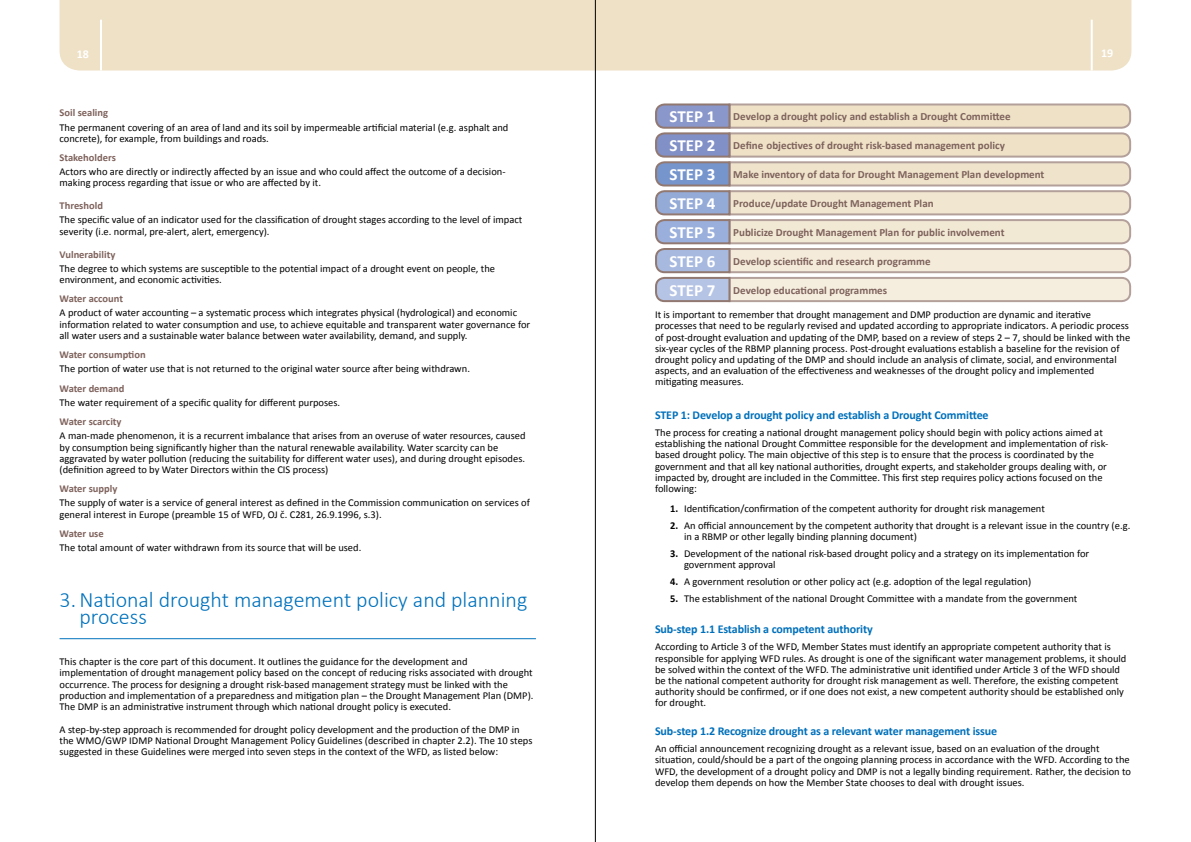
<style>
.page{position:relative;width:1191px;height:842px;background:#fff}
.page>*{position:absolute;margin:0;border:0;box-sizing:border-box;transform-origin:0 0}
.t1{font:300 22px/17px "Calibri";color:#0072bc}
.t2{font:700 17px/28.9px "Calibri";color:#fff;text-align:justify}
.t3{font:700 12px "Calibri";letter-spacing:-.01em;color:#0070bb}
.t4{font:700 12px "Calibri";color:#fff}
.t5{font:700 11px "Calibri";color:#7e625c}
.t6{font:10.5px/11.2px "Calibri";color:#000}
.t7{font:700 10.5px "Calibri";color:#7e625c}
.s1{font-weight:700}
</style>
<div class="page">
<div style="left:60px;top:0;width:1071px;height:71px;background:#eee1c6"></div>
<hr style="left:1090px;top:20px;width:2px;height:51px;background:#fff">
<hr style="left:100px;top:20px;width:2px;height:51px;background:#fff">
<hr style="left:60px;top:638px;width:476px;height:1px;background:#0072bc">
<hr style="left:595px;top:0;width:1px;height:842px;background:#000">
<svg style="left:655px;top:103px;width:477px;height:200px;background:#ded7cd"></svg>
<p class="t4" style="left:77px;top:47px;width:14px">18</p>
<p class="t4" style="left:1101px;top:46px;width:14px">19</p>
<p class="t7" style="left:60px;top:106px;width:50px">Soil sealing</p>
<p class="t6" style="left:60px;top:121px;width:450px">The permanent covering of an area of land and its soil by impermeable artificial material (e.g. asphalt and concrete), for example, from buildings and roads.</p>
<p class="t7" style="left:60px;top:151px;width:58px">Stakeholders</p>
<p class="t6" style="left:60px;top:166px;width:447px">Actors who are directly or indirectly affected by an issue and who could affect the outcome of a decision&shy;making process regarding that issue or who are affected by it.</p>
<p class="t7" style="left:60px;top:199px;width:45px">Threshold</p>
<p class="t6" style="left:60px;top:214px;width:464px">The specific value of an indicator used for the classification of drought stages according to the level of impact severity (i.e. normal, pre-alert, alert, emergency).</p>
<p class="t7" style="left:60px;top:247px;width:57px">Vulnerability</p>
<p class="t6" style="left:60px;top:263px;width:437px">The degree to which systems are susceptible to the potential impact of a drought event on people, the environment, and economic activities.</p>
<p class="t7" style="left:60px;top:292px;width:65px">Water account</p>
<p class="t6" style="left:60px;top:307px;width:472px">A product of water accounting – a systematic process which integrates physical (hydrological) and economic information related to water consumption and use, to achieve equitable and transparent water governance for all water users and a sustainable water balance between water availability, demand, and supply.</p>
<p class="t7" style="left:60px;top:348px;width:88px">Water consumption</p>
<p class="t6" style="left:60px;top:363px;width:412px">The portion of water use that is not returned to the original water source after being withdrawn.</p>
<p class="t7" style="left:60px;top:382px;width:67px">Water demand</p>
<p class="t6" style="left:60px;top:397px;width:282px">The water requirement of a specific quality for different purposes.</p>
<p class="t7" style="left:60px;top:415px;width:64px">Water scarcity</p>
<p class="t6" style="left:60px;top:430px;width:467px">A man-made phenomenon, it is a recurrent imbalance that arises from an overuse of water resources, caused by consumption being significantly higher than the natural renewable availability. Water scarcity can be aggravated by water pollution (reducing the suitability for different water uses), and during drought episodes. (definition agreed to by Water Directors within the CIS process)</p>
<p class="t7" style="left:60px;top:482px;width:59px">Water supply</p>
<p class="t6" style="left:60px;top:497px;width:472px">The supply of water is a service of general interest as defined in the Commission communication on services of general interest in Europe (preamble 15 of WFD, OJ č. C281, 26.9.1996, s.3).</p>
<p class="t7" style="left:60px;top:527px;width:46px">Water use</p>
<p class="t6" style="left:60px;top:542px;width:303px">The total amount of water withdrawn from its source that will be used.</p>
<h1 class="t1" style="left:80px;top:591px;width:449px;text-indent:-20px">3. National drought management policy and planning process</h1>
<p class="t6" style="left:60px;top:656px;width:475px">This chapter is the core part of this document. It outlines the guidance for the development and implementation of drought management policy based on the concept of reducing risks associated with drought occurrence. The process for designing a drought risk-based management strategy must be linked with the production and implementation of a preparedness and mitigation plan – the Drought Management Plan (DMP).<br>The DMP is an administrative instrument through which national drought policy is executed.</p>
<p class="t6" style="left:60px;top:723px;width:474px">A step-by-step approach is recommended for drought policy development and the production of the DMP in the WMO/GWP IDMP National Drought Management Policy Guidelines (described in chapter 2.2). The 10 steps suggested in these Guidelines were merged into seven steps in the context of the WFD, as listed below:</p>
<h2 class="t2" style="left:669px;top:102px;width:48px">STEP 1<br>STEP 2<br>STEP 3<br>STEP 4<br>STEP 5<br>STEP 6<br>STEP 7</h2>
<p class="t5" style="left:733px;top:110px;width:279px">Develop a drought policy and establish a Drought Committee</p>
<p class="t5" style="left:733px;top:138px;width:273px">Define objectives of drought risk-based management policy</p>
<p class="t5" style="left:733px;top:167px;width:313px">Make inventory of data for Drought Management Plan development</p>
<p class="t5" style="left:733px;top:196px;width:202px">Produce/update Drought Management Plan</p>
<p class="t5" style="left:733px;top:225px;width:273px">Publicize Drought Management Plan for public involvement</p>
<p class="t5" style="left:733px;top:254px;width:199px">Develop scientific and research programme</p>
<p class="t5" style="left:733px;top:283px;width:155px">Develop educational programmes</p>
<p class="t6" style="left:655px;top:309px;width:477px">It is important to remember that drought management and DMP production are dynamic and iterative processes that need to be regularly revised and updated according to appropriate indicators. A periodic process of post-drought evaluation and updating of the DMP, based on a review of steps 2 – 7, should be linked with the six-year cycles of the RBMP planning process. Post-drought evaluations establish a baseline for the revision of drought policy and updating of the DMP and should include an analysis of climate, social, and environmental aspects, and an evaluation of the effectiveness and weaknesses of the drought policy and implemented mitigating measures.</p>
<p class="t3" style="left:655px;top:407px;width:335px">STEP 1: Develop a drought policy and establish a Drought Committee</p>
<p class="t6" style="left:655px;top:427px;width:455px">The process for creating a national drought management policy should begin with policy actions aimed at establishing the national Drought Committee responsible for the development and implementation of risk&shy;based drought policy. The main objective of this step is to ensure that the process is coordinated by the government and that all key national authorities, drought experts, and stakeholder groups dealing with, or impacted by, drought are included in the Committee. This first step requires policy actions focused on the following:</p>
<p class="t6" style="left:670px;top:503px;width:376px"><span class="s1">1.</span> Identification/confirmation of the competent authority for drought risk management</p>
<p class="t6" style="left:684px;top:520px;width:448px;text-indent:-14px"><span class="s1">2.</span> An official announcement by the competent authority that drought is a relevant issue in the country (e.g. in a RBMP or other legally binding planning document)</p>
<p class="t6" style="left:684px;top:548px;width:407px;text-indent:-14px"><span class="s1">3.</span> Development of the national risk-based drought policy and a strategy on its implementation for government approval</p>
<p class="t6" style="left:670px;top:576px;width:363px"><span class="s1">4.</span> A government resolution or other policy act (e.g. adoption of the legal regulation)</p>
<p class="t6" style="left:670px;top:593px;width:409px"><span class="s1">5.</span> The establishment of the national Drought Committee with a mandate from the government</p>
<p class="t3" style="left:655px;top:622px;width:219px">Sub-step 1.1 Establish a competent authority</p>
<p class="t6" style="left:655px;top:641px;width:473px">According to Article 3 of the WFD, Member States must identify an appropriate competent authority that is responsible for applying WFD rules. As drought is one of the significant water management problems, it should be solved within the context of the WFD. The administrative unit identified under Article 3 of the WFD should be the national competent authority for drought risk management as well. Therefore, the existing competent authority should be confirmed, or if one does not exist, a new competent authority should be established only for drought.</p>
<p class="t3" style="left:655px;top:724px;width:344px">Sub-step 1.2 Recognize drought as a relevant water management issue</p>
<p class="t6" style="left:655px;top:743px;width:477px">An official announcement recognizing drought as a relevant issue, based on an evaluation of the drought situation, could/should be a part of the ongoing planning process in accordance with the WFD. According to the WFD, the development of a drought policy and DMP is not a legally binding requirement. Rather, the decision to develop them depends on how the Member State chooses to deal with drought issues.</p>
</div>
